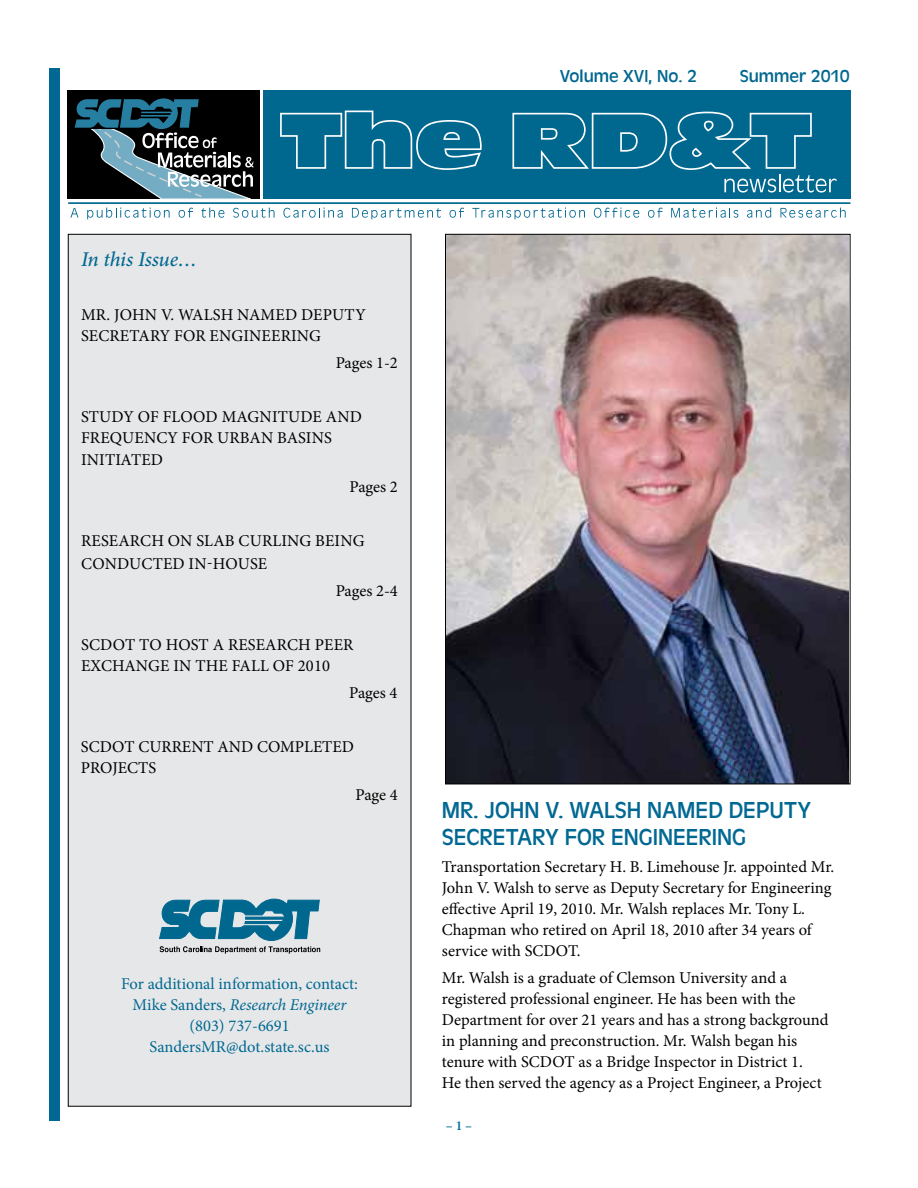
<style>
.page{position:relative;width:918px;height:1188px;background:#fff}
.page>*{position:absolute;margin:0;border:0;box-sizing:border-box;transform-origin:0 0}
.t1{font:24px/27px "Antique Oli T";color:#006892}
.t2{font:italic 500 21px "Minion Pro";letter-spacing:-.01em;color:#006892}
.t3{font:18px "Antique Oli T";color:#00678f}
.t4{font:16.5px/21px "Minion Pro";color:#000}
.t5{font:16.5px/21px "Minion Pro";color:#006892;text-align:center}
.t6{font:16.5px/21px "Minion Pro";letter-spacing:.24em;color:#000}
.t7{font:16.5px "Minion Pro";letter-spacing:.15em;color:#000}
.t8{font:600 13.5px "Minion Pro";color:#006892}
.s1{font-style:italic}
</style>
<div class="page">
<div style="left:50px;top:68px;width:10px;height:1052px;background:#006892"></div>
<div style="left:68px;top:234px;width:343px;height:872px;background:#e6e7e8"></div>
<div style="left:68px;top:90px;width:192px;height:109px;background:#000"></div>
<div style="left:263px;top:90px;width:587px;height:109px;background:#00678f"></div>
<svg style="left:70px;top:208px;width:8px;height:10px"></svg>
<svg style="left:87px;top:208px;width:83px;height:11px"></svg>
<svg style="left:179px;top:208px;width:14px;height:10px"></svg>
<svg style="left:201px;top:208px;width:23px;height:10px"></svg>
<svg style="left:233px;top:208px;width:42px;height:10px"></svg>
<svg style="left:283px;top:208px;width:60px;height:10px"></svg>
<svg style="left:352px;top:208px;width:89px;height:11px"></svg>
<svg style="left:450px;top:208px;width:14px;height:10px"></svg>
<svg style="left:472px;top:208px;width:113px;height:11px"></svg>
<svg style="left:594px;top:208px;width:45px;height:10px"></svg>
<svg style="left:648px;top:208px;width:14px;height:10px"></svg>
<svg style="left:671px;top:208px;width:67px;height:10px"></svg>
<svg style="left:747px;top:208px;width:24px;height:10px"></svg>
<svg style="left:781px;top:208px;width:65px;height:10px"></svg>
<hr style="left:68px;top:202px;width:782px;height:2px;background:#00678f">
<svg style="left:280px;top:111px;width:202px;height:59px"></svg>
<svg style="left:512px;top:112px;width:325px;height:81px"></svg>
<svg style="left:74px;top:98px;width:180px;height:101px"></svg>
<svg style="left:159px;top:898px;width:161px;height:56px"></svg>
<img style="left:447px;top:236px;width:401px;height:546px">
<p class="t3" style="left:560px;top:67px;width:139px">VOLUME XVI, NO. 2</p>
<p class="t3" style="left:740px;top:67px;width:112px">SUMMER 2010</p>
<p class="t2" style="left:81px;top:244px;width:118px">In this Issue…</p>
<p class="t4" style="left:81px;top:304px;width:123px">Mr. John V. Walsh</p>
<p class="t4" style="left:237px;top:304px;width:13px">Named</p>
<p class="t4" style="left:301px;top:304px;width:24px">Deput</p>
<p class="t4" style="left:355px;top:304px;width:12px">y</p>
<p class="t7" style="left:81px;top:324px;width:241px">Secretary for Engineering</p>
<p class="t4" style="left:336px;top:352px;width:64px">Pages 1-2</p>
<p class="t4" style="left:81px;top:406px;width:21px">Stud</p>
<p class="t4" style="left:123px;top:406px;width:52px">y of Flood</p>
<p class="t4" style="left:222px;top:406px;width:62px">Magnitude</p>
<p class="t6" style="left:81px;top:406px;width:279px;text-indent:245px">and<br>Frequency for Urban Basins</p>
<p class="t4" style="left:81px;top:449px;width:29px">Initiated</p>
<p class="t4" style="left:349px;top:476px;width:50px">Pages 2</p>
<p class="t4" style="left:81px;top:530px;width:273px;line-height:22.5px">RESEARCH ON SLAB CURLING BEING<br>CONDUCTED IN-HOUSE</p>
<p class="t4" style="left:336px;top:580px;width:64px">Pages 2-4</p>
<p class="t4" style="left:81px;top:634px;width:109px">SCDOT to Host</p>
<p class="t4" style="left:213px;top:634px;width:26px">a Resea</p>
<p class="t4" style="left:277px;top:634px;width:74px">rch Peer</p>
<p class="t4" style="left:81px;top:655px;width:33px">Excha</p>
<p class="t4" style="left:136px;top:655px;width:72px">nge in the</p>
<p class="t4" style="left:232px;top:655px;width:11px">Fall</p>
<p class="t4" style="left:273px;top:655px;width:59px">of 2010</p>
<p class="t4" style="left:349px;top:682px;width:50px">Pages 4</p>
<p class="t4" style="left:81px;top:736px;width:275px">SCDOT CURRENT AND COMPLETED<br>PROJECTS</p>
<p class="t4" style="left:356px;top:784px;width:44px">Page 4</p>
<p class="t5" style="left:121px;top:974px;width:238px">For additional information, contact:<br>Mike Sanders, <span class="s1">Research Engineer </span>(803) 737-6691<br>SandersMR@dot.state.sc.us</p>
<h1 class="t1" style="left:442px;top:796px;width:371px">MR. JOHN V. WALSH NAMED DEPUTY<br>SECRETARY FOR ENGINEERING</h1>
<p class="t4" style="left:442px;top:856px;width:394px">Transportation Secretary H. B. Limehouse Jr. appointed Mr.<br>John V. Walsh to serve as Deputy Secretary for Engineering effective April 19, 2010. Mr. Walsh replaces Mr. Tony L.<br>Chapman who retired on April 18, 2010 after 34 years of service with SCDOT.</p>
<p class="t4" style="left:442px;top:967px;width:388px">Mr. Walsh is a graduate of Clemson University and a registered professional engineer. He has been with the Department for over 21 years and has a strong background in planning and preconstruction. Mr. Walsh began his tenure with SCDOT as a Bridge Inspector in District 1.<br>He then served the agency as a Project Engineer, a Project</p>
<p class="t8" style="left:446px;top:1117px;width:28px">– 1 –</p>
</div>
